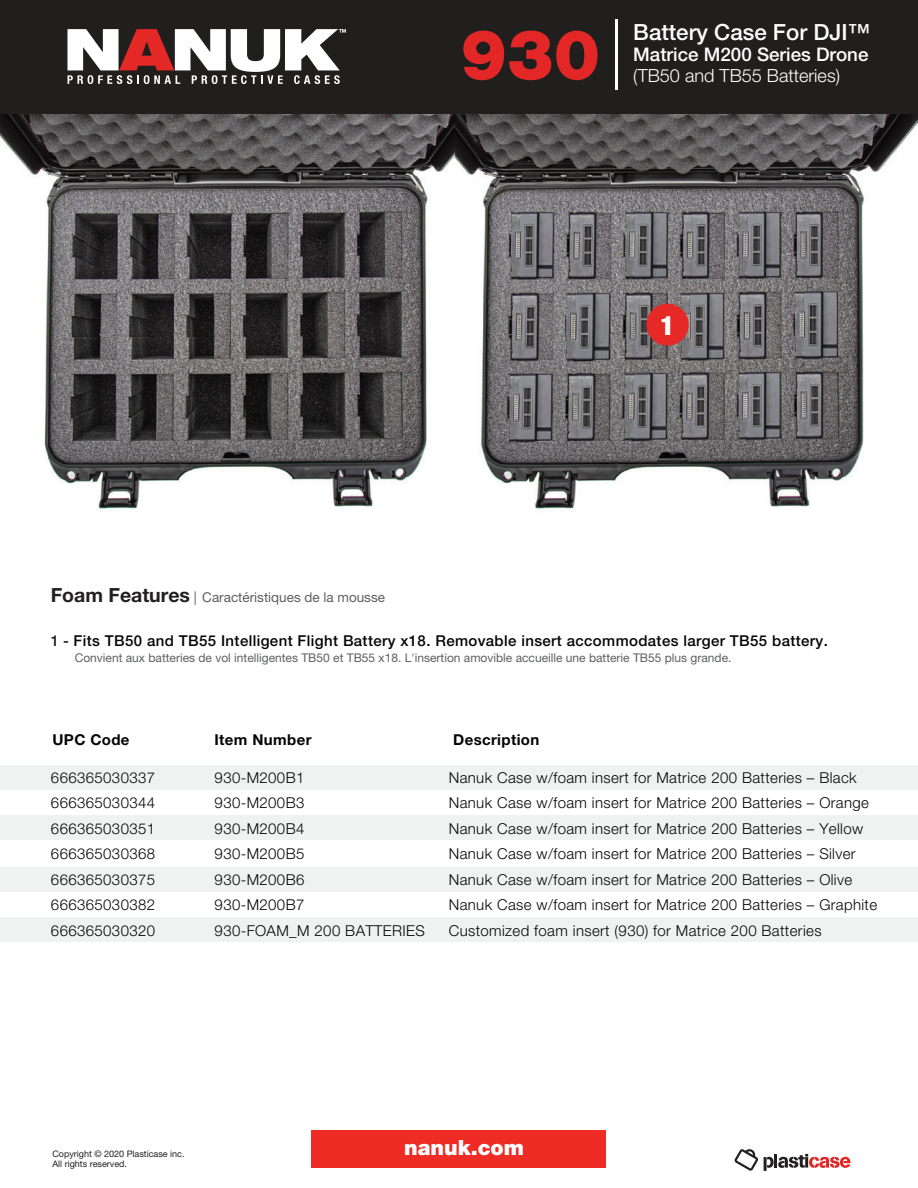
<style>
.page{position:relative;width:918px;height:1188px;background:#fff}
.page>*{position:absolute;margin:0;border:0;box-sizing:border-box;transform-origin:0 0}
.t1{font:900 69.75px "Helvetica Neue LT Std";color:#e32726}
.t2{font:900 condensed 26.55px "Helvetica Neue LT Std";color:#fff}
.t3{font:500 22.35px "Helvetica Neue LT Std";color:#fff}
.t4{font:900 21px "Helvetica Neue LT Std";color:#fff}
.t5{font:500 18.75px "Helvetica Neue LT Std";color:#fff}
.t6{font:300 18.15px "Helvetica Neue LT Std";color:#fff}
.t7{font:300 15px/25.5px "Helvetica Neue LT Std";letter-spacing:.025em;color:#040504}
.t8{font:500 15px "Helvetica Neue LT Std";letter-spacing:.025em;color:#040504}
.t9{font:700 15px "Helvetica Neue LT Std";letter-spacing:.025em;color:#040504}
.t10{font:13.5px "Helvetica Neue LT Std";color:#5e5f5f}
.t11{font:12px "Helvetica Neue LT Std";color:#5e5f5f}
.t12{font:9px/10.8px "Helvetica Neue LT Std";color:#231f20}
.s1{font-weight:700;font-size:19.5px;color:#231f20}
.s2{color:#231f20}
</style>
<div class="page">
<svg style="left:764px;top:1154px;width:86px;height:17px"></svg>
<svg style="left:735px;top:1149px;width:23px;height:22px"></svg>
<img style="left:0;top:113px;width:918px;height:397px">
<div style="left:0;top:0;width:918px;height:113px;background:#211e1e"></div>
<svg style="left:67px;top:29px;width:279px;height:55px"></svg>
<hr style="left:615px;top:19px;width:3px;height:71px;background:#fff">
<div style="left:312px;top:1130px;width:294px;height:38px;background:#ee2b25"></div>
<div style="left:0;top:815px;width:918px;height:24px;background:#f0f1f1"></div>
<div style="left:0;top:868px;width:918px;height:24px;background:#f0f1f1"></div>
<div style="left:0;top:917px;width:918px;height:25px;background:#f0f1f1"></div>
<div style="left:0;top:766px;width:918px;height:24px;background:#f0f1f1"></div>
<div style="left:646px;top:304px;width:43px;height:42px;background:#e62827;border-radius:50%"></div>
<h1 class="t1" style="left:460px;top:13px;width:141px">930</h1>
<h3 class="t3" style="left:633px;top:19px;width:238px">Battery Case For DJI™</h3>
<p class="t5" style="left:633px;top:43px;width:237px">Matrice M200 Series Drone</p>
<p class="t6" style="left:633px;top:65px;width:208px">(TB50 and TB55 Batteries)</p>
<h2 class="t2" style="left:661px;top:309px;width:15px">1</h2>
<p class="t10" style="left:51px;top:589px;width:336px"><span class="s1">Foam Features</span> | Caractéristiques de la mousse</p>
<p class="t8" style="left:51px;top:631px;width:779px"><span class="s2">1 -</span> Fits TB50 and TB55 Intelligent Flight Battery x18. Removable insert accommodates larger TB55 battery.</p>
<p class="t11" style="left:75px;top:651px;width:658px">Convient aux batteries de vol intelligentes TB50 et TB55 x18. L'insertion amovible accueille une batterie TB55 plus grande.</p>
<p class="t9" style="left:52px;top:730px;width:79px">UPC Code</p>
<p class="t9" style="left:214px;top:730px;width:99px">Item Number</p>
<p class="t9" style="left:453px;top:730px;width:88px">Description</p>
<p class="t7" style="left:51px;top:764px;width:106px;text-align:justify">666365030337<br>666365030344<br>666365030351<br>666365030368<br>666365030375<br>666365030382<br>666365030320</p>
<p class="t7" style="left:215px;top:764px;width:212px">930-M200B1<br>930-M200B3<br>930-M200B4<br>930-M200B5<br>930-M200B6<br>930-M200B7<br>930-FOAM_M 200 BATTERIES</p>
<p class="t7" style="left:449px;top:764px;width:430px">Nanuk Case w/foam insert for Matrice 200 Batteries – Black Nanuk Case w/foam insert for Matrice 200 Batteries – Orange Nanuk Case w/foam insert for Matrice 200 Batteries – Yellow Nanuk Case w/foam insert for Matrice 200 Batteries – Silver Nanuk Case w/foam insert for Matrice 200 Batteries – Olive Nanuk Case w/foam insert for Matrice 200 Batteries – Graphite Customized foam insert (930) for Matrice 200 Batteries</p>
<p class="t12" style="left:52px;top:1148px;width:134px">Copyright © 2020 Plasticase inc.<br>All rights reserved.</p>
<h3 class="t4" style="left:404px;top:1135px;width:121px">nanuk.com</h3>
</div>
